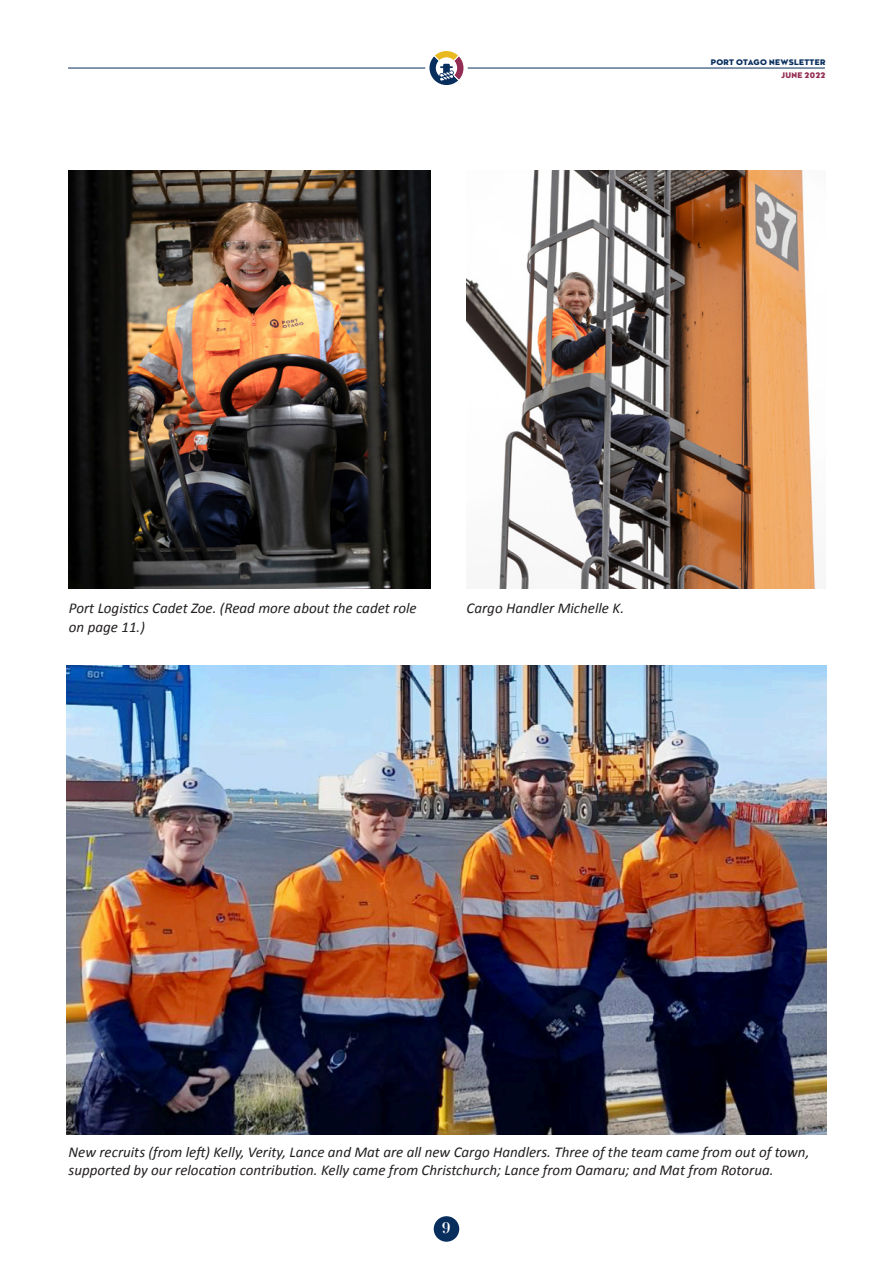
<style>
.page{position:relative;width:893px;height:1263px;background:#fff}
.page>*{position:absolute;margin:0;border:0;box-sizing:border-box;transform-origin:0 0}
.Body_Copy{font:italic 15px/18px "Calibri";color:#231f20}
.t1{font:700 15px "Didot";color:#fff}
.t2{font:800 7.5px "Kessel 105";letter-spacing:.035em;color:#082e5e}
.t3{font:800 7.5px "Kessel 105";letter-spacing:.045em;color:#942d53}
</style>
<div class="page">
<div style="left:434px;top:1216px;width:25px;height:26px;background:#082e5e;border-radius:50%"></div>
<hr style="left:68px;top:68px;width:357px;height:1px;background:#082e5e">
<svg style="left:429px;top:51px;width:34px;height:34px"></svg>
<hr style="left:468px;top:68px;width:357px;height:1px;background:#082e5e">
<img style="left:69px;top:170px;width:361px;height:419px">
<img style="left:67px;top:665px;width:759px;height:469px">
<img style="left:466px;top:170px;width:350px;height:419px">
<p class="t2" style="left:711px;top:58px;width:116px">PORT OTAGO NEWSLETTER</p>
<p class="t3" style="left:781px;top:71px;width:46px">JUNE 2022</p>
<p class="Body_Copy" style="left:69px;top:599px;width:349px">Port Logistics Cadet Zoe. (Read more about the cadet role on page 11.)</p>
<p class="Body_Copy" style="left:467px;top:599px;width:159px">Cargo Handler Michelle K.</p>
<p class="Body_Copy" style="left:69px;top:1142px;width:742px">New recruits (from left) Kelly, Verity, Lance and Mat are all new Cargo Handlers. Three of the team came from out of town, supported by our relocation contribution. Kelly came from Christchurch; Lance from Oamaru; and Mat from Rotorua.</p>
<p class="t1" style="left:442px;top:1218px;width:10px">9</p>
</div>
